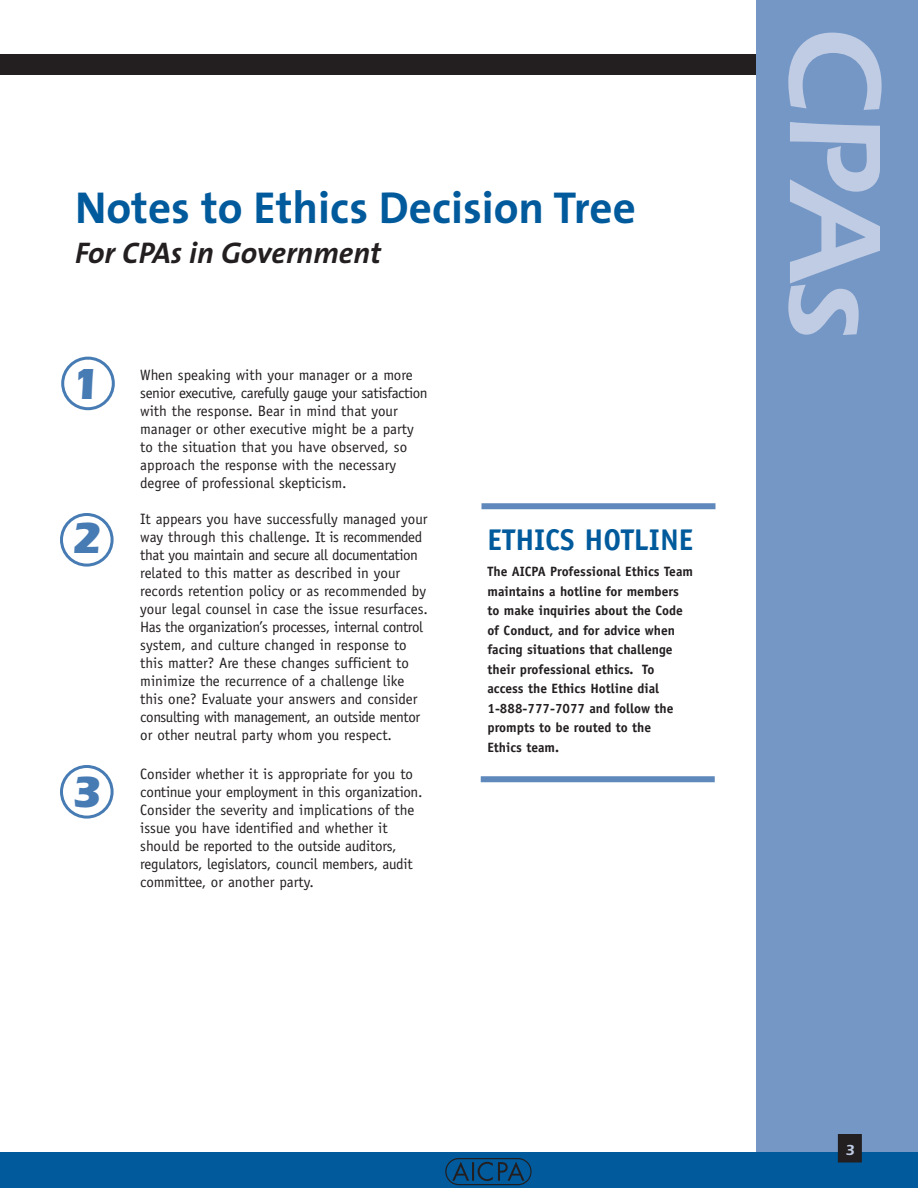
<style>
.page{position:relative;width:918px;height:1188px;background:#fff}
.page>*{position:absolute;margin:0;border:0;box-sizing:border-box;transform-origin:0 0}
.t1{font:600 135px "Itc Eras";color:#c0cce4}
.t2{font:51px "AICPA Logo";color:#231f20}
.t3{font:700 45px "The Sans";color:#005a9c}
.t4{font:700 45px "Itc Eras";color:#477bb3}
.t5{font:italic 700 30px "The Sans";color:#231f20}
.t6{font:700 30px "Officina Sans";color:#005a9c}
.t7{font:15px/18px "Officina Sans";color:#231f20}
.t8{font:600 15px "Itc Eras";color:#c0cce4}
.t9{font:700 13.5px/19.5px "Officina Sans";color:#231f20}
</style>
<div class="page">
<svg style="left:60px;top:513px;width:54px;height:54px"></svg>
<svg style="left:60px;top:765px;width:54px;height:54px"></svg>
<div style="left:0;top:54px;width:840px;height:20px;background:#231f20"></div>
<div style="left:756px;top:0;width:162px;height:1186px;background:#7597c5"></div>
<div style="left:0;top:1152px;width:918px;height:36px;background:#005a9c"></div>
<div style="left:839px;top:1135px;width:22px;height:27px;background:#231f20"></div>
<div style="left:838px;top:1134px;width:24px;height:28px;border:2px solid #231f20"></div>
<div style="left:482px;top:503px;width:234px;height:6px;background:#5f88bc"></div>
<div style="left:481px;top:776px;width:234px;height:6px;background:#5f88bc"></div>
<svg style="left:61px;top:357px;width:54px;height:53px"></svg>
<h3 class="t3" style="left:75px;top:191px;width:562px">Notes to Ethics Decision Tree</h3>
<h3 class="t5" style="left:75px;top:242px;width:308px">For CPAs in Government</h3>
<h3 class="t4" style="left:72px;top:369px;width:32px">1</h3>
<h3 class="t4" style="left:72px;top:523px;width:32px">2</h3>
<h3 class="t4" style="left:71px;top:777px;width:32px">3</h3>
<p class="t7" style="left:140px;top:367px;width:289px">When speaking with your manager or a more senior executive, carefully gauge your satisfaction with the response. Bear in mind that your manager or other executive might be a party to the situation that you have observed, so approach the response with the necessary degree of professional skepticism.</p>
<p class="t7" style="left:140px;top:511px;width:289px">It appears you have successfully managed your way through this challenge. It is recommended that you maintain and secure all documentation related to this matter as described in your records retention policy or as recommended by your legal counsel in case the issue resurfaces.<br>Has the organization’s processes, internal control system, and culture changed in response to this matter? Are these changes sufficient to minimize the recurrence of a challenge like this one? Evaluate your answers and consider consulting with management, an outside mentor or other neutral party whom you respect.</p>
<p class="t7" style="left:140px;top:766px;width:284px">Consider whether it is appropriate for you to continue your employment in this organization.<br>Consider the severity and implications of the issue you have identified and whether it should be reported to the outside auditors, regulators, legislators, council members, audit committee, or another party.</p>
<h3 class="t6" style="left:488px;top:528px;width:207px">ETHICS HOTLINE</h3>
<p class="t9" style="left:488px;top:563px;width:207px">The AICPA Professional Ethics Team maintains a hotline for members to make inquiries about the Code of Conduct, and for advice when facing situations that challenge their professional ethics. To access the Ethics Hotline dial<br>1-888-777-7077 and follow the prompts to be routed to the<br>Ethics team.</p>
<h1 class="t1" style="left:880px;top:25px;width:316px;rotate:90deg">CPAs</h1>
<h2 class="t2" style="left:403px;top:1151px;width:172px">D</h2>
<p class="t8" style="left:845px;top:1145px;width:11px">3</p>
</div>
